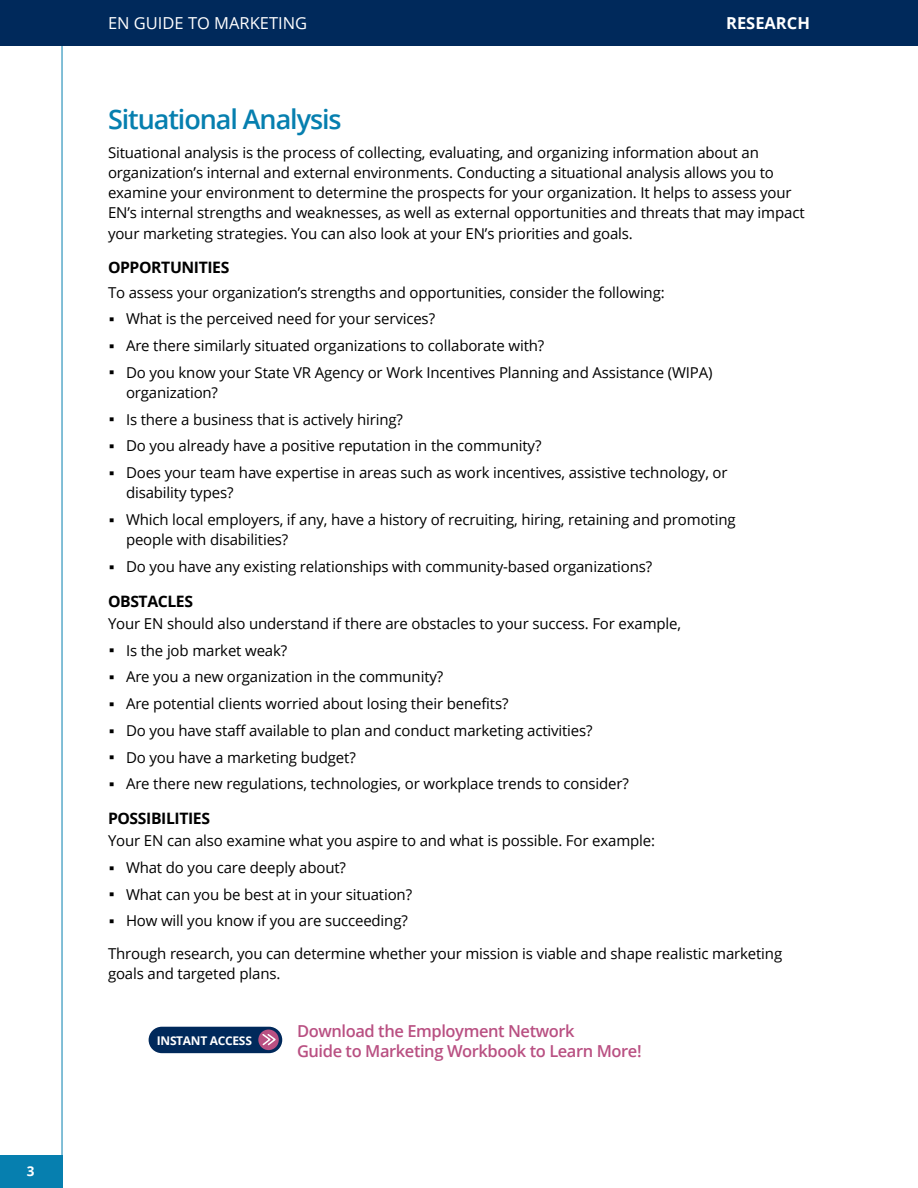
<style>
.page{position:relative;width:918px;height:1188px;background:#fff}
.page>*{position:absolute;margin:0;border:0;box-sizing:border-box;transform-origin:0 0}
.Heading_3{font:600 27px "Open Sans";letter-spacing:-.04em;color:#067faf}
.Learn_More{font:600 16.5px/19.5px "Open Sans";letter-spacing:-.025em;color:#b95082}
.t1{font:16.5px "Open Sans";color:#fff}
.t2{font:700 16.5px "Open Sans";color:#fff}
.Heading_4{font:700 15.75px "Open Sans";letter-spacing:-.025em;color:#000}
.Body{font:15px/20.2px "Open Sans";letter-spacing:-.01em;color:#000}
.t3{font:700 13.5px "Open Sans";color:#fff}
.t4{font:700 12px "Open Sans";letter-spacing:-.025em;color:#fff}
</style>
<div class="page">
<div style="left:0;top:1156px;width:62px;height:32px;background:#067faf"></div>
<hr style="left:62px;top:0;width:1px;height:1188px;background:#067faf">
<div style="left:1px;top:0;width:917px;height:45px;background:#00295b"></div>
<div style="left:149px;top:1027px;width:133px;height:26px;background:#00295b;border-radius:13px"></div>
<div style="left:258px;top:1030px;width:21px;height:20px;background:#b95082;border-radius:50%"></div>
<svg style="left:262px;top:1033px;width:15px;height:14px"></svg>
<p class="t3" style="left:27px;top:1162px;width:9px">3</p>
<p class="t1" style="left:108px;top:12px;width:201px">EN GUIDE TO MARKETING</p>
<p class="t2" style="left:726px;top:12px;width:85px">RESEARCH</p>
<h3 class="Heading_3" style="left:108px;top:100px;width:235px">Situational Analysis</h3>
<p class="Body" style="left:108px;top:142px;width:698px">Situational analysis is the process of collecting, evaluating, and organizing information about an organization’s internal and external environments. Conducting a situational analysis allows you to examine your environment to determine the prospects for your organization. It helps to assess your EN’s internal strengths and weaknesses, as well as external opportunities and threats that may impact your marketing strategies. You can also look at your EN’s priorities and goals.</p>
<h4 class="Heading_4" style="left:108px;top:256px;width:123px">OPPORTUNITIES</h4>
<p class="Body" style="left:108px;top:282px;width:558px">To assess your organization’s strengths and opportunities, consider the following:</p>
<p class="Body" style="left:108px;top:308px;width:329px">◾ What is the perceived need for your services?</p>
<p class="Body" style="left:108px;top:335px;width:438px">◾ Are there similarly situated organizations to collaborate with?</p>
<p class="Body" style="left:126px;top:362px;width:588px;text-indent:-18px">◾ Do you know your State VR Agency or Work Incentives Planning and Assistance (WIPA) organization?</p>
<p class="Body" style="left:108px;top:409px;width:297px">◾ Is there a business that is actively hiring?</p>
<p class="Body" style="left:108px;top:435px;width:435px">◾ Do you already have a positive reputation in the community?</p>
<p class="Body" style="left:126px;top:462px;width:603px;text-indent:-18px">◾ Does your team have expertise in areas such as work incentives, assistive technology, or disability types?</p>
<p class="Body" style="left:126px;top:509px;width:611px;text-indent:-18px">◾ Which local employers, if any, have a history of recruiting, hiring, retaining and promoting people with disabilities?</p>
<p class="Body" style="left:108px;top:556px;width:546px">◾ Do you have any existing relationships with community-based organizations?</p>
<h4 class="Heading_4" style="left:108px;top:590px;width:87px">OBSTACLES</h4>
<p class="Body" style="left:108px;top:613px;width:575px">Your EN should also understand if there are obstacles to your success. For example,</p>
<p class="Body" style="left:108px;top:640px;width:181px">◾ Is the job market weak?</p>
<p class="Body" style="left:108px;top:666px;width:337px">◾ Are you a new organization in the community?</p>
<p class="Body" style="left:108px;top:693px;width:402px">◾ Are potential clients worried about losing their benefits?</p>
<p class="Body" style="left:108px;top:720px;width:486px">◾ Do you have staff available to plan and conduct marketing activities?</p>
<p class="Body" style="left:108px;top:747px;width:249px">◾ Do you have a marketing budget?</p>
<p class="Body" style="left:108px;top:773px;width:522px">◾ Are there new regulations, technologies, or workplace trends to consider?</p>
<h4 class="Heading_4" style="left:108px;top:807px;width:104px">POSSIBILITIES</h4>
<p class="Body" style="left:108px;top:830px;width:549px">Your EN can also examine what you aspire to and what is possible. For example:</p>
<p class="Body" style="left:108px;top:857px;width:240px">◾ What do you care deeply about?</p>
<p class="Body" style="left:108px;top:884px;width:306px">◾ What can you be best at in your situation?</p>
<p class="Body" style="left:108px;top:910px;width:301px">◾ How will you know if you are succeeding?</p>
<p class="Body" style="left:108px;top:943px;width:676px">Through research, you can determine whether your mission is viable and shape realistic marketing goals and targeted plans.</p>
<p class="t4" style="left:157px;top:1032px;width:97px">INSTANT ACCESS</p>
<p class="Learn_More" style="left:297px;top:1021px;width:346px">Download the Employment Network<br>Guide to Marketing Workbook to Learn More!</p>
</div>
